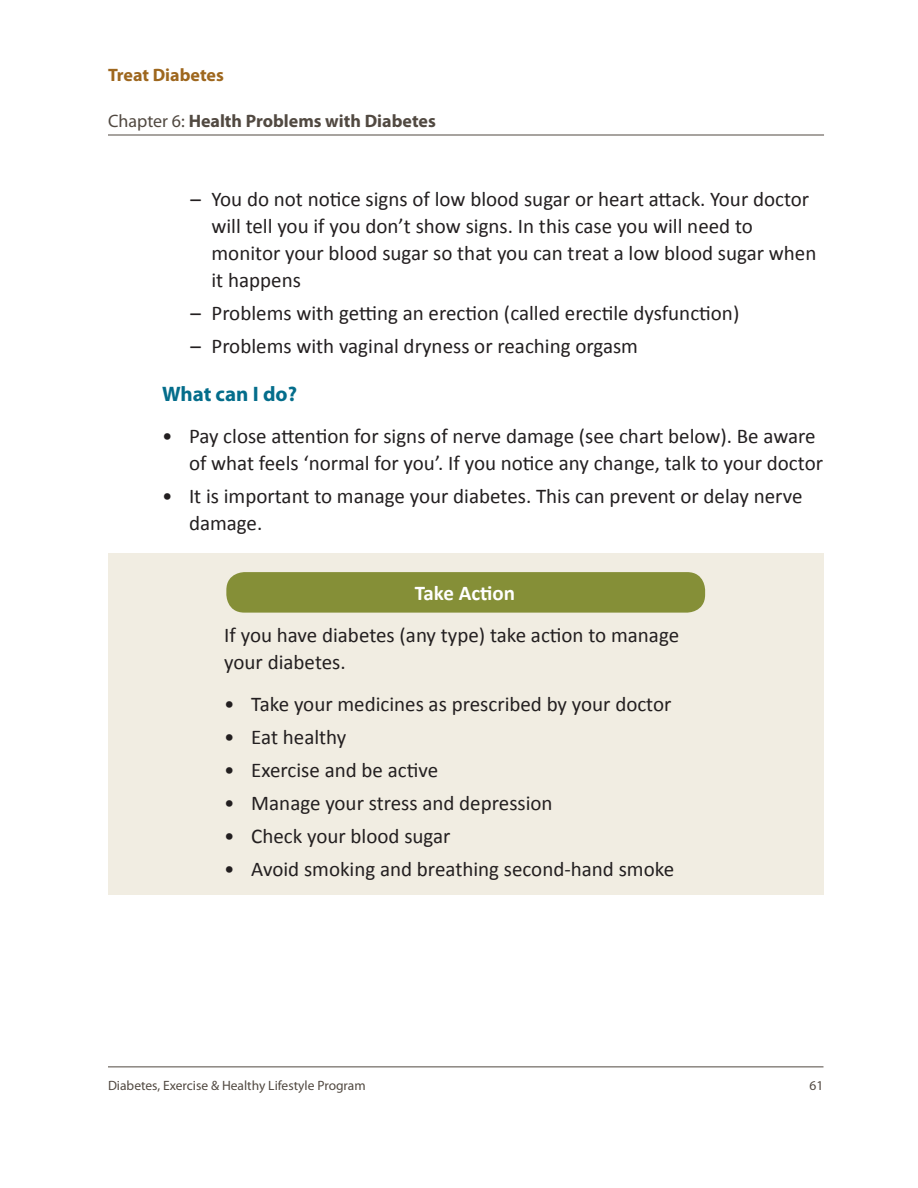
<style>
.page{position:relative;width:918px;height:1188px;background:#fff}
.page>*{position:absolute;margin:0;border:0;box-sizing:border-box;transform-origin:0 0}
.t1{font:21px/27px "Calibri";color:#231f20}
.t2{font:700 21px "Myriad Pro";color:#046d8b}
.t3{font:700 21px "Calibri";color:#fff}
.t4{font:700 18px "Myriad Pro";color:#514941}
.t5{font:700 18px "Myriad Pro";color:#9e671e}
.t6{font:13.5px "Myriad Pro";color:#514941}
.s1{font-weight:400}
</style>
<div class="page">
<hr style="left:108px;top:135px;width:716px;height:1px;background:#514940">
<hr style="left:108px;top:1066px;width:716px;height:1px;background:#514940">
<div style="left:108px;top:553px;width:716px;height:342px;background:#f1ede2"></div>
<div style="left:226px;top:572px;width:479px;height:41px;background:#858f37;border-radius:18px"></div>
<p class="t5" style="left:108px;top:68px;width:117px">Treat Diabetes</p>
<p class="t4" style="left:108px;top:114px;width:329px"><span class="s1">Chapter 6:</span> Health Problems with Diabetes</p>
<p class="t1" style="left:212px;top:184px;width:606px;text-indent:-21px">– You do not notice signs of low blood sugar or heart attack. Your doctor will tell you if you don’t show signs. In this case you will need to monitor your blood sugar so that you can treat a low blood sugar when it happens</p>
<p class="t1" style="left:190px;top:298px;width:550px">– Problems with getting an erection (called erectile dysfunction)</p>
<p class="t1" style="left:190px;top:334px;width:449px">– Problems with vaginal dryness or reaching orgasm</p>
<p class="t2" style="left:162px;top:386px;width:137px">What can I do?</p>
<p class="t1" style="left:189px;top:421px;width:636px;text-indent:-27px">• Pay close attention for signs of nerve damage (see chart below). Be aware of what feels ‘normal for you’. If you notice any change, talk to your doctor</p>
<p class="t1" style="left:189px;top:484px;width:615px;text-indent:-27px">• It is important to manage your diabetes. This can prevent or delay nerve damage.</p>
<p class="t3" style="left:415px;top:580px;width:102px">Take Action</p>
<p class="t1" style="left:224px;top:621px;width:456px">If you have diabetes (any type) take action to manage your diabetes.</p>
<p class="t1" style="left:224px;top:692px;width:449px">• Take your medicines as prescribed by your doctor</p>
<p class="t1" style="left:224px;top:725px;width:124px">• Eat healthy</p>
<p class="t1" style="left:224px;top:756px;width:215px">• Exercise and be active</p>
<p class="t1" style="left:224px;top:791px;width:330px">• Manage your stress and depression</p>
<p class="t1" style="left:224px;top:824px;width:228px">• Check your blood sugar</p>
<p class="t1" style="left:224px;top:857px;width:451px">• Avoid smoking and breathing second-hand smoke</p>
<p class="t6" style="left:108px;top:1080px;width:259px">Diabetes, Exercise &amp; Healthy Lifestyle Program</p>
<p class="t6" style="left:810px;top:1080px;width:15px">61</p>
</div>
